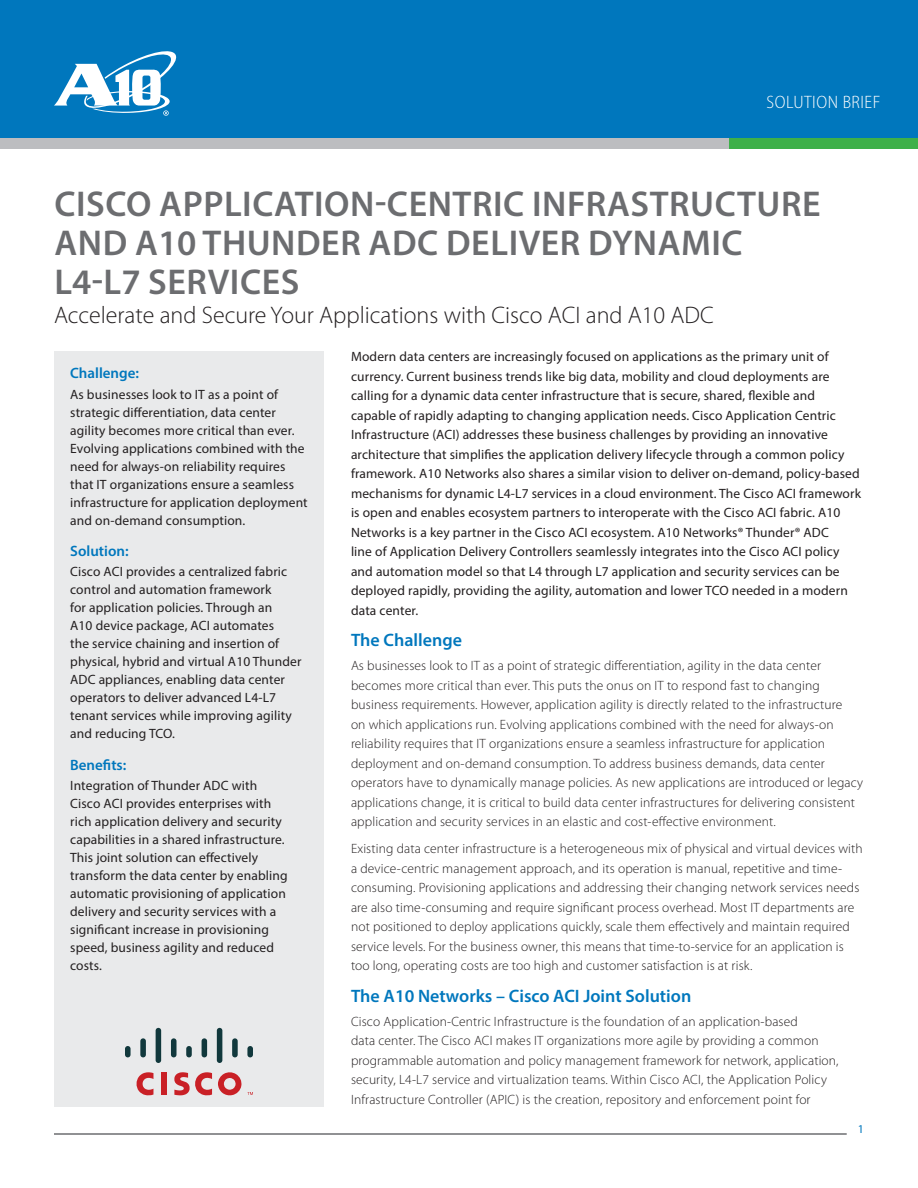
<style>
.page{position:relative;width:918px;height:1188px;background:#fff}
.page>*{position:absolute;margin:0;border:0;box-sizing:border-box;transform-origin:0 0}
.t1{font:600 36px/39px "Myriad Pro";letter-spacing:.015em;color:#6c6d70}
.Subtitle{font:300 24px "Myriad Pro";color:#231f20}
.L1_Head{font:600 18px "Myriad Pro";color:#0077bd}
.t2{font:300 semi-condensed 18px "Myriad Pro";letter-spacing:.03em;color:#fff}
.Sidebar_heads{font:600 15px "Myriad Pro";color:#0077bd}
.body_text{font:300 13.5px/19.5px "Myriad Pro";letter-spacing:.01em;color:#231f20}
.Overview_text{font:13.5px/19.5px "Myriad Pro";letter-spacing:.01em;color:#231f20}
.Sidebar_text{font:13.5px/18px "Myriad Pro";letter-spacing:.01em;color:#231f20}
.t3{font:12px "Myriad Pro";color:#0077bd}
</style>
<div class="page">
<div style="left:0;top:0;width:918px;height:148px;background:#0077bd"></div>
<svg style="left:54px;top:51px;width:123px;height:65px"></svg>
<hr style="left:54px;top:1133px;width:793px;height:2px;background:#6c6d70">
<div style="left:0;top:138px;width:918px;height:10px;background:#bcbdc0"></div>
<div style="left:729px;top:138px;width:189px;height:10px;background:#3eb049"></div>
<div style="left:54px;top:351px;width:270px;height:756px;background:#e9eaeb"></div>
<svg style="left:136px;top:1072px;width:17px;height:24px"></svg>
<div style="left:161px;top:1073px;width:6px;height:22px;background:#c92026"></div>
<svg style="left:125px;top:1046px;width:6px;height:11px"></svg>
<svg style="left:140px;top:1038px;width:6px;height:19px"></svg>
<svg style="left:156px;top:1028px;width:5px;height:35px"></svg>
<svg style="left:171px;top:1038px;width:6px;height:19px"></svg>
<svg style="left:186px;top:1046px;width:6px;height:11px"></svg>
<svg style="left:202px;top:1038px;width:5px;height:19px"></svg>
<svg style="left:217px;top:1028px;width:5px;height:35px"></svg>
<svg style="left:232px;top:1038px;width:6px;height:19px"></svg>
<svg style="left:247px;top:1046px;width:6px;height:11px"></svg>
<svg style="left:174px;top:1072px;width:38px;height:24px"></svg>
<svg style="left:218px;top:1072px;width:35px;height:24px"></svg>
<h3 class="t2" style="left:767px;top:92px;width:115px">SOLUTION BRIEF</h3>
<p class="t1" style="left:54px;top:184px;width:768px">CISCO APPLICATION-CENTRIC INFRASTRUCTURE<br>AND A10 THUNDER ADC DELIVER DYNAMIC<br>L4-L7 SERVICES</p>
<p class="Subtitle" style="left:54px;top:302px;width:661px">Accelerate and Secure Your Applications with Cisco ACI and A10 ADC</p>
<p class="Sidebar_heads" style="left:70px;top:364px;width:70px">Challenge:</p>
<p class="Sidebar_text" style="left:70px;top:385px;width:239px">As businesses look to IT as a point of strategic differentiation, data center agility becomes more critical than ever.<br>Evolving applications combined with the need for always-on reliability requires that IT organizations ensure a seamless infrastructure for application deployment and on-demand consumption.</p>
<p class="Sidebar_heads" style="left:70px;top:542px;width:60px">Solution:</p>
<p class="Sidebar_text" style="left:70px;top:563px;width:233px">Cisco ACI provides a centralized fabric control and automation framework<br>for application policies. Through an<br>A10 device package, ACI automates<br>the service chaining and insertion of physical, hybrid and virtual A10 Thunder ADC appliances, enabling data center operators to deliver advanced L4-L7 tenant services while improving agility and reducing TCO.</p>
<p class="Sidebar_heads" style="left:70px;top:755px;width:58px">Benefits:</p>
<p class="Sidebar_text" style="left:70px;top:776px;width:219px">Integration of Thunder ADC with Cisco ACI provides enterprises with rich application delivery and security capabilities in a shared infrastructure.<br>This joint solution can effectively transform the data center by enabling automatic provisioning of application delivery and security services with a significant increase in provisioning speed, business agility and reduced costs.</p>
<p class="Overview_text" style="left:351px;top:347px;width:512px">Modern data centers are increasingly focused on applications as the primary unit of currency. Current business trends like big data, mobility and cloud deployments are calling for a dynamic data center infrastructure that is secure, shared, flexible and capable of rapidly adapting to changing application needs. Cisco Application Centric Infrastructure (ACI) addresses these business challenges by providing an innovative architecture that simplifies the application delivery lifecycle through a common policy framework. A10 Networks also shares a similar vision to deliver on-demand, policy-based mechanisms for dynamic L4-L7 services in a cloud environment. The Cisco ACI framework is open and enables ecosystem partners to interoperate with the Cisco ACI fabric. A10<br>Networks is a key partner in the Cisco ACI ecosystem. A10 Networks® Thunder® ADC<br>line of Application Delivery Controllers seamlessly integrates into the Cisco ACI policy and automation model so that L4 through L7 application and security services can be deployed rapidly, providing the agility, automation and lower TCO needed in a modern data center.</p>
<p class="L1_Head" style="left:351px;top:629px;width:112px">The Challenge</p>
<p class="body_text" style="left:351px;top:656px;width:514px">As businesses look to IT as a point of strategic differentiation, agility in the data center becomes more critical than ever. This puts the onus on IT to respond fast to changing business requirements. However, application agility is directly related to the infrastructure<br>on which applications run. Evolving applications combined with the need for always-on reliability requires that IT organizations ensure a seamless infrastructure for application deployment and on-demand consumption. To address business demands, data center operators have to dynamically manage policies. As new applications are introduced or legacy applications change, it is critical to build data center infrastructures for delivering consistent application and security services in an elastic and cost-effective environment.</p>
<p class="body_text" style="left:351px;top:839px;width:513px">Existing data center infrastructure is a heterogeneous mix of physical and virtual devices with a device-centric management approach, and its operation is manual, repetitive and time&shy;consuming. Provisioning applications and addressing their changing network services needs are also time-consuming and require significant process overhead. Most IT departments are not positioned to deploy applications quickly, scale them effectively and maintain required service levels. For the business owner, this means that time-to-service for an application is too long, operating costs are too high and customer satisfaction is at risk.</p>
<p class="L1_Head" style="left:351px;top:985px;width:342px">The A10 Networks – Cisco ACI Joint Solution</p>
<p class="body_text" style="left:351px;top:1012px;width:489px">Cisco Application-Centric Infrastructure is the foundation of an application-based<br>data center. The Cisco ACI makes IT organizations more agile by providing a common programmable automation and policy management framework for network, application, security, L4-L7 service and virtualization teams. Within Cisco ACI, the Application Policy Infrastructure Controller (APIC) is the creation, repository and enforcement point for</p>
<p class="t3" style="left:858px;top:1122px;width:8px">1</p>
</div>
